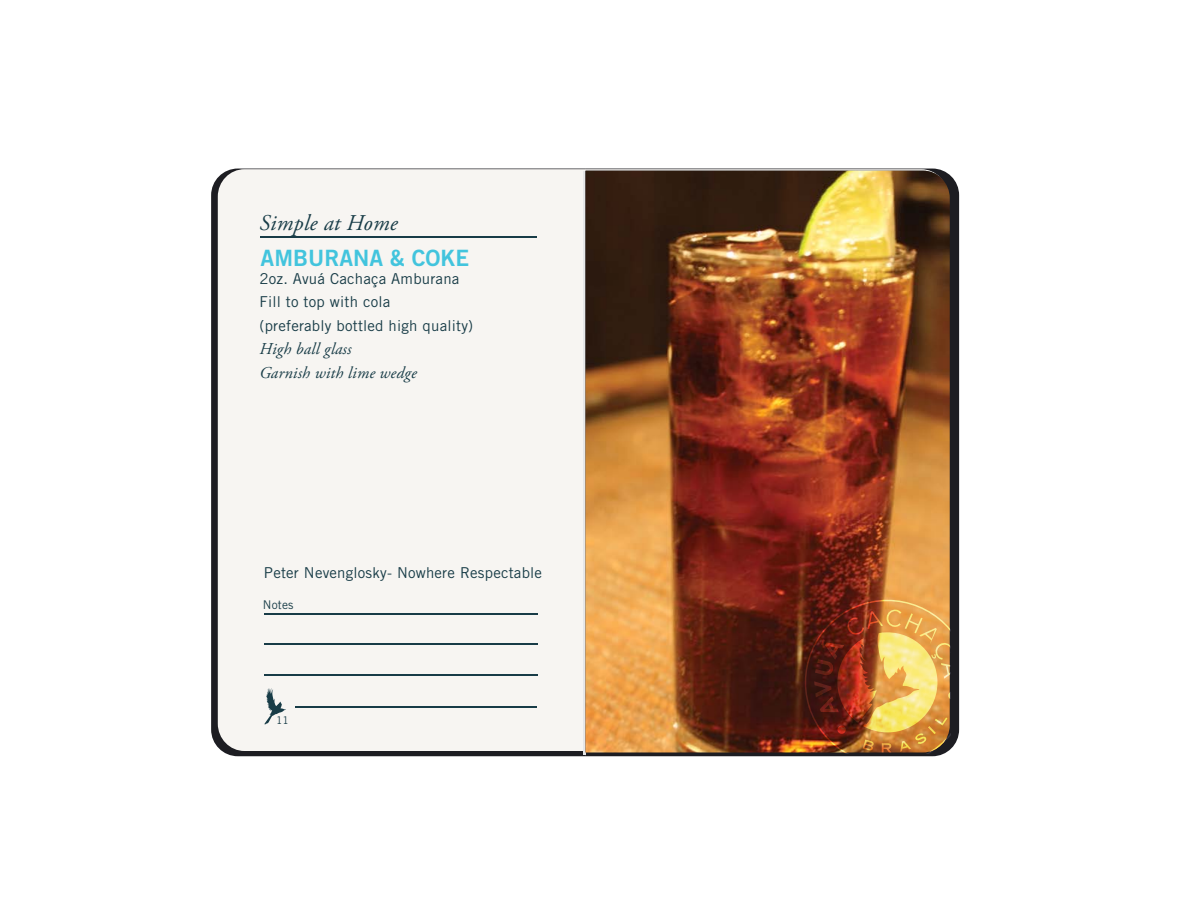
<style>
.page{position:relative;width:1188px;height:918px;background:#fff}
.page>*{position:absolute;margin:0;border:0;box-sizing:border-box;transform-origin:0 0}
.t1{font:22.5px "Trade Gothic LT Std Bd 2";color:#42c4dd}
.t2{font:italic 22.5px "Adobe Garamond Pro";letter-spacing:.015em;color:#183c47}
.t3{font:italic 16.5px/23.5px "Adobe Garamond Pro";letter-spacing:.015em;color:#183c47}
.t4{font:15px/23.5px "Trade Gothic LT Std";letter-spacing:.015em;color:#183c47}
.t5{font:12px "Trade Gothic LT Std";letter-spacing:.015em;color:#183c47}
.t6{font:10.5px "Trade Gothic LT Std";color:#183c47}
</style>
<div class="page">
<svg style="left:585px;top:169px;width:374px;height:587px;background:#28272b"></svg>
<svg style="left:211px;top:169px;width:374px;height:587px;background:#2e2e32"></svg>
<div style="left:218px;top:169px;width:730px;height:582px;background:#f7f5f2;border-radius:27px"></div>
<hr style="left:583px;top:172px;width:3px;height:583px;background:#e6e7e8">
<hr style="left:261px;top:236px;width:276px;height:2px;background:#183c47">
<hr style="left:264px;top:613px;width:273px;height:2px;background:#183c47">
<hr style="left:264px;top:643px;width:273px;height:2px;background:#183c47">
<hr style="left:264px;top:674px;width:273px;height:2px;background:#183c47">
<hr style="left:295px;top:707px;width:242px;height:1px;background:#183c47">
<svg style="left:264px;top:688px;width:22px;height:37px"></svg>
<img style="left:586px;top:171px;width:364px;height:581px">
<img style="left:805px;top:600px;width:145px;height:153px">
<h1 class="t2" style="left:259px;top:209px;width:140px">Simple at Home</h1>
<h1 class="t1" style="left:261px;top:244px;width:210px">AMBURANA &amp; COKE</h1>
<p class="t4" style="left:259px;top:266px;width:215px">2oz. Avuá Cachaça Amburana<br>Fill to top with cola<br>(preferably bottled high quality)</p>
<p class="t3" style="left:259px;top:338px;width:159px">High ball glass<br>Garnish with lime wedge</p>
<p class="t4" style="left:264px;top:561px;width:280px">Peter Nevenglosky- Nowhere Respectable</p>
<p class="t5" style="left:263px;top:597px;width:32px">Notes</p>
<p class="t6" style="left:276px;top:714px;width:14px">11</p>
</div>
